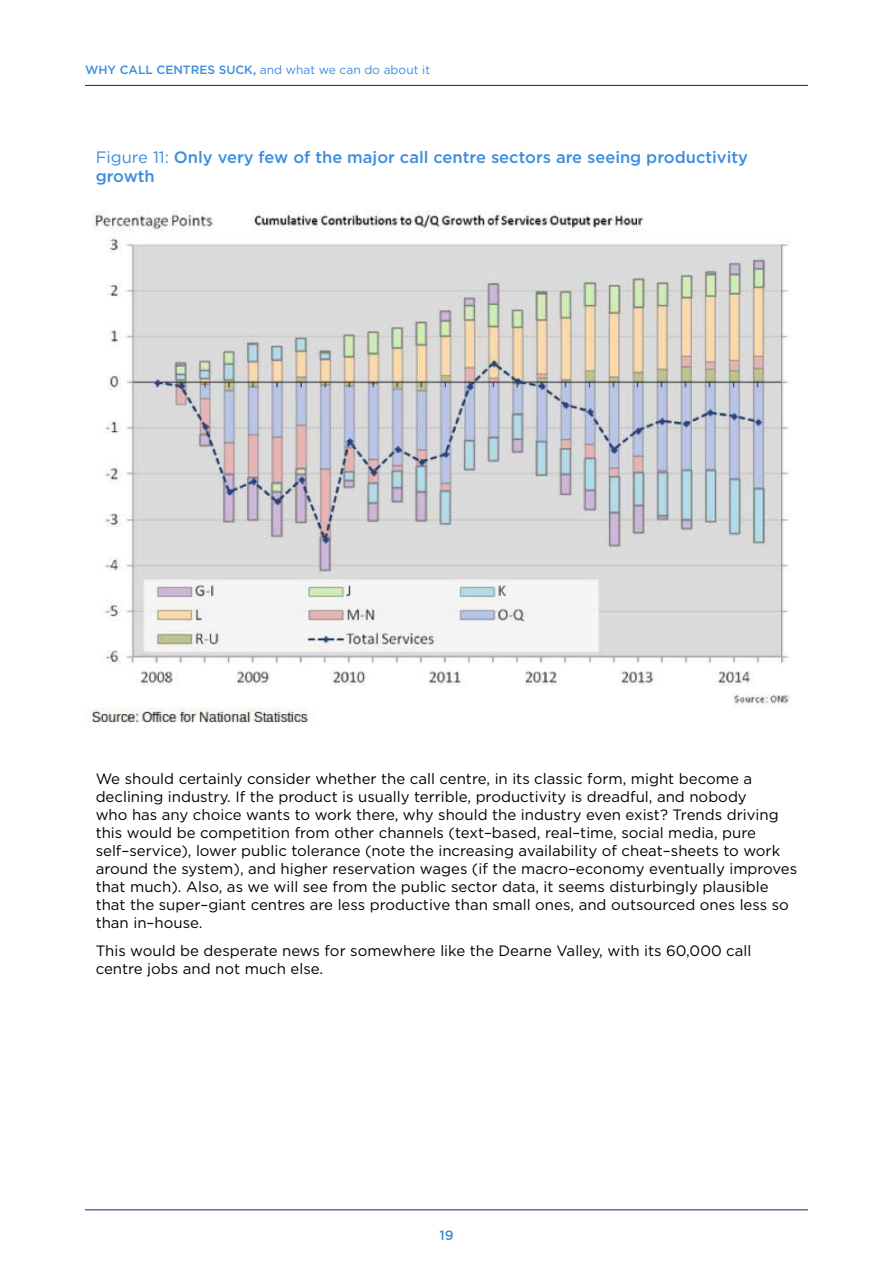
<style>
.page{position:relative;width:893px;height:1263px;background:#fff}
.page>*{position:absolute;margin:0;border:0;box-sizing:border-box;transform-origin:0 0}
.t1{font:500 16.5px/19.8px "Gotham HTF";color:#3d8ddd}
.t2{font:15px/18px "Gotham HTF";color:#000}
.t3{font:500 13.5px "Gotham HTF";color:#3d8ddd}
.t4{font:12px "Gotham HTF";color:#3d8ddd}
.s1{font-weight:500}
.s2{font-weight:400}
</style>
<div class="page">
<hr style="left:85px;top:1209px;width:723px;height:1px;background:#002e86">
<hr style="left:85px;top:85px;width:723px;height:1px;background:#002e86">
<img style="left:89px;top:210px;width:702px;height:513px">
<p class="t4" style="left:85px;top:63px;width:347px"><span class="s1">WHY CALL CENTRES SUCK,</span> and what we can do about it</p>
<p class="t1" style="left:96px;top:146px;width:654px"><span class="s2">Figure 11:</span> Only very few of the major call centre sectors are seeing productivity growth</p>
<p class="t2" style="left:96px;top:769px;width:703px">We should certainly consider whether the call centre, in its classic form, might become a declining industry. If the product is usually terrible, productivity is dreadful, and nobody<br>who has any choice wants to work there, why should the industry even exist? Trends driving this would be competition from other channels (text–based, real–time, social media, pure self–service), lower public tolerance (note the increasing availability of cheat–sheets to work around the system), and higher reservation wages (if the macro–economy eventually improves that much). Also, as we will see from the public sector data, it seems disturbingly plausible that the super–giant centres are less productive than small ones, and outsourced ones less so than in–house.</p>
<p class="t2" style="left:96px;top:942px;width:657px">This would be desperate news for somewhere like the Dearne Valley, with its 60,000 call centre jobs and not much else.</p>
<p class="t3" style="left:439px;top:1228px;width:16px">19</p>
</div>
